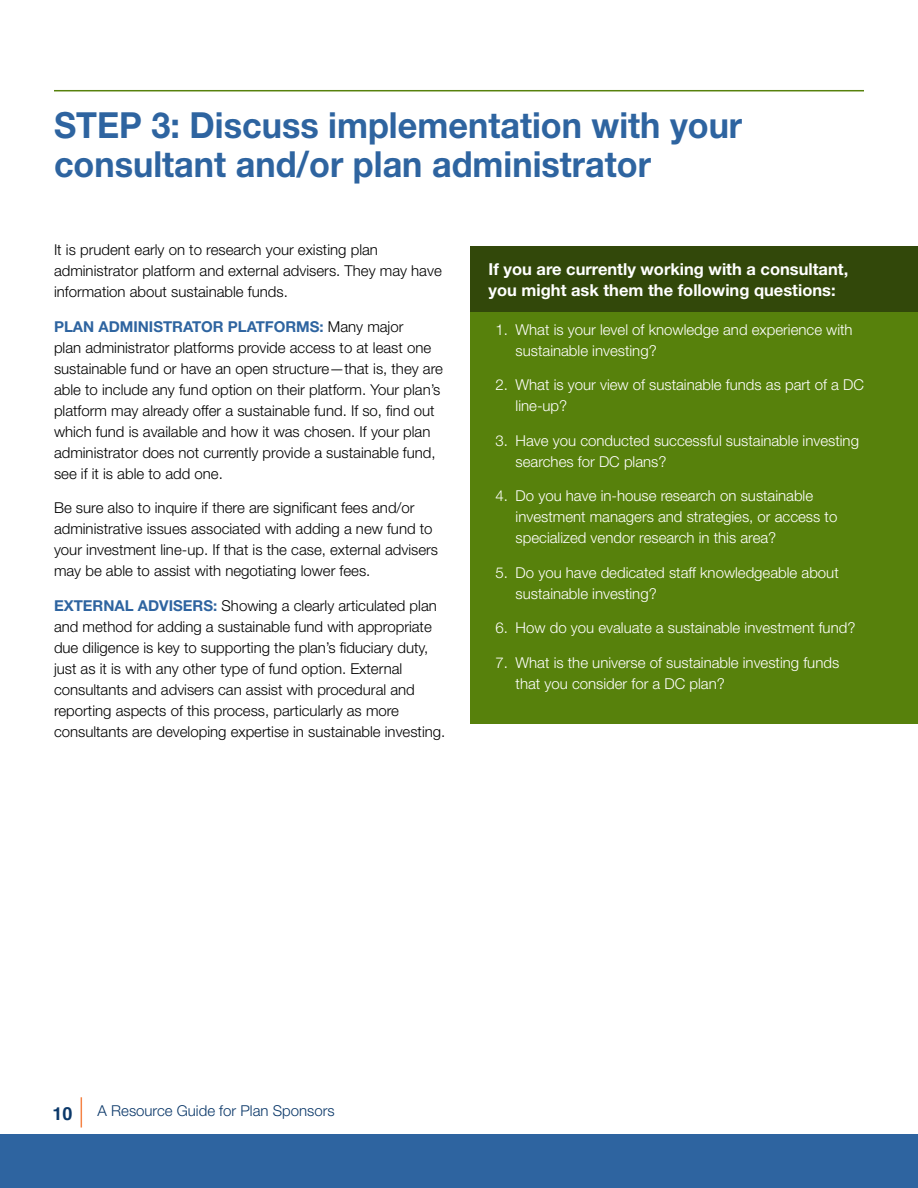
<style>
.page{position:relative;width:918px;height:1188px;background:#fff}
.page>*{position:absolute;margin:0;border:0;box-sizing:border-box;transform-origin:0 0}
.t1{font:700 36px/39px "Helvetica Neue";color:#2e64a0;scale:.95 1}
.t2{font:700 18px "Helvetica";color:#0b3869}
.t3{font:700 16.5px/21px "Helvetica Neue";color:#fff}
.t4{font:300 15px/21px "Helvetica Neue LT Std";color:#000}
.t5{font:300 15px/21px "Helvetica Neue LT Std";color:#fff}
.t6{font:700 15px "Helvetica Neue";color:#2e64a0}
.t7{font:300 15px "Helvetica Neue LT Std";color:#0b3869}
.s1{font-family:"Helvetica Neue LT Std";font-weight:300;color:#000}
.s2{font-family:"Helvetica Neue";font-weight:700;color:#2e64a0}
</style>
<div class="page">
<div style="left:0;top:1134px;width:918px;height:54px;background:#2e64a0"></div>
<hr style="left:81px;top:1097px;width:1px;height:31px;background:#f58345">
<div style="left:471px;top:246px;width:447px;height:478px;background:#57810c"></div>
<div style="left:471px;top:246px;width:447px;height:65px;background:#32480a"></div>
<hr style="left:54px;top:90px;width:810px;height:1px;background:#57810c">
<h1 class="t1" style="left:54px;top:107px;width:726px">STEP 3: Discuss implementation with your consultant and/or plan administrator</h1>
<p class="t4" style="left:54px;top:239px;width:389px">It is prudent early on to research your existing plan administrator platform and external advisers. They may have information about sustainable funds.</p>
<p class="t6" style="left:54px;top:315px;width:351px">PLAN ADMINISTRATOR PLATFORMS: <span class="s1">Many major</span></p>
<p class="t4" style="left:54px;top:337px;width:390px">plan administrator platforms provide access to at least one sustainable fund or have an open structure—that is, they are able to include any fund option on their platform. Your plan’s platform may already offer a sustainable fund. If so, find out which fund is available and how it was chosen. If your plan administrator does not currently provide a sustainable fund, see if it is able to add one.</p>
<p class="t4" style="left:54px;top:497px;width:386px">Be sure also to inquire if there are significant fees and/or administrative issues associated with adding a new fund to your investment line-up. If that is the case, external advisers may be able to assist with negotiating lower fees.</p>
<p class="t4" style="left:54px;top:595px;width:393px"><span class="s2">EXTERNAL ADVISERS:</span> Showing a clearly articulated plan and method for adding a sustainable fund with appropriate due diligence is key to supporting the plan’s fiduciary duty, just as it is with any other type of fund option. External consultants and advisers can assist with procedural and reporting aspects of this process, particularly as more consultants are developing expertise in sustainable investing.</p>
<p class="t3" style="left:489px;top:259px;width:361px">If you are currently working with a consultant, you might ask them the following questions:</p>
<p class="t5" style="left:516px;top:319px;width:339px;text-indent:-20px">1. What is your level of knowledge and experience with sustainable investing?</p>
<p class="t5" style="left:516px;top:374px;width:350px;text-indent:-20px">2. What is your view of sustainable funds as part of a DC line-up?</p>
<p class="t5" style="left:516px;top:430px;width:345px;text-indent:-20px">3. Have you conducted successful sustainable investing searches for DC plans?</p>
<p class="t5" style="left:516px;top:485px;width:323px;text-indent:-20px">4. Do you have in-house research on sustainable investment managers and strategies, or access to specialized vendor research in this area?</p>
<p class="t5" style="left:516px;top:562px;width:325px;text-indent:-20px">5. Do you have dedicated staff knowledgeable about sustainable investing?</p>
<p class="t5" style="left:495px;top:617px;width:362px">6. How do you evaluate a sustainable investment fund?</p>
<p class="t5" style="left:516px;top:652px;width:325px;text-indent:-20px">7. What is the universe of sustainable investing funds that you consider for a DC plan?</p>
<p class="t2" style="left:52px;top:1099px;width:22px">10</p>
<p class="t7" style="left:98px;top:1101px;width:239px">A Resource Guide for Plan Sponsors</p>
</div>
